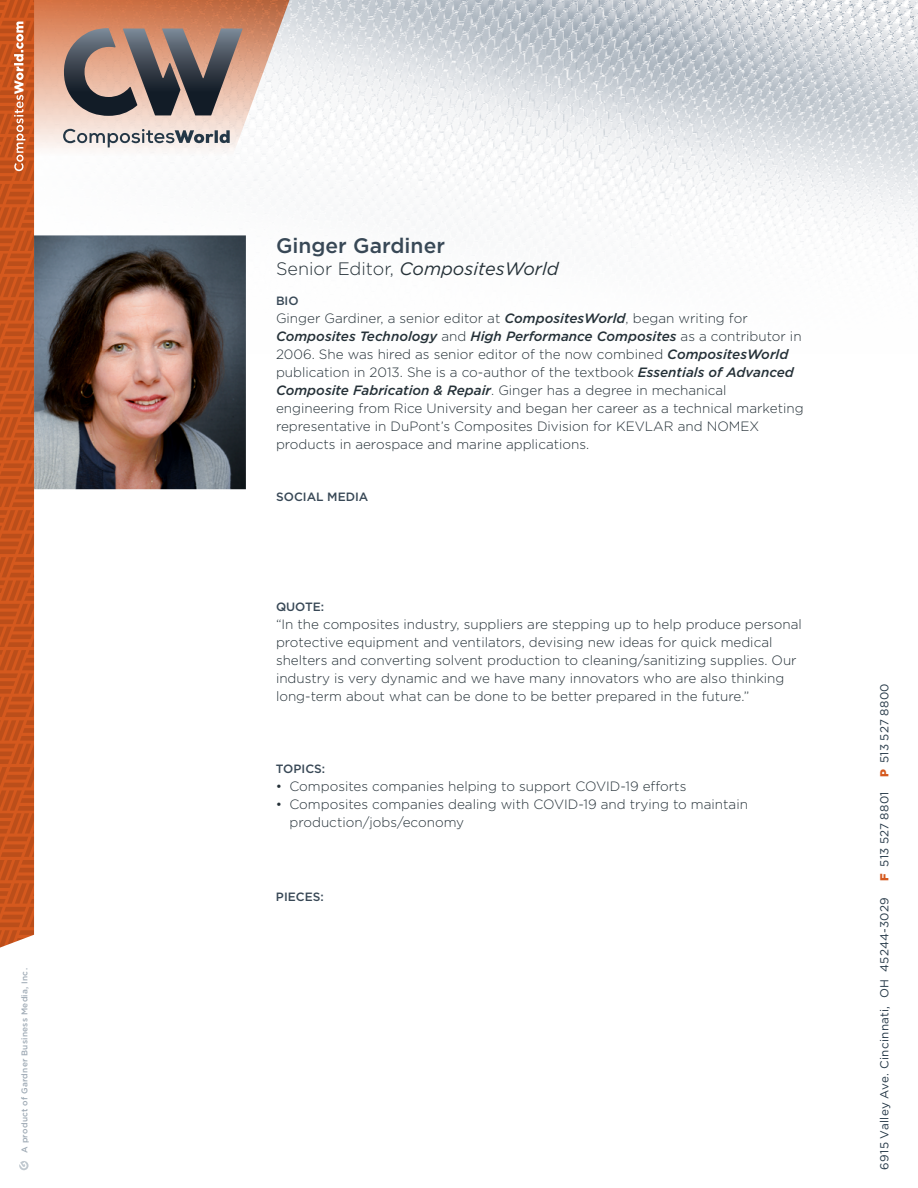
<style>
.page{position:relative;width:918px;height:1188px;background:#fff}
.page>*{position:absolute;margin:0;border:0;box-sizing:border-box;transform-origin:0 0}
.t1{font:500 21px "Gotham";color:#384856}
.t2{font:italic 18px "Gotham";color:#253138}
.t3{font:300 13.5px/18px "Gotham";color:#253138}
.t4{font:500 12px "Gotham";color:#384856}
.t5{font:11.7px "Gotham";letter-spacing:.025em;color:#243746}
.t6{font:500 8.4px "Gotham";letter-spacing:.03em;color:#6f8090}
.s1{font-weight:300;font-style:normal}
.s2{font-weight:500;font-style:italic}
.s3{font-weight:900;color:#d5591e}
</style>
<div class="page">
<img style="left:230px;top:0;width:688px;height:262px">
<svg style="left:19px;top:1161px;width:10px;height:9px"></svg>
<img style="left:35px;top:235px;width:211px;height:254px">
<svg style="left:35px;top:0;width:259px;height:176px"></svg>
<svg style="left:64px;top:28px;width:179px;height:88px;background:#8a756f"></svg>
<svg style="left:63px;top:129px;width:167px;height:18px;background:#b8b5b6"></svg>
<svg style="left:0;top:0;width:35px;height:948px;background:#c95a26"></svg>
<p class="t6" style="left:20px;top:1153px;width:186px;rotate:-90deg">A product of Gardner Business Media, Inc.</p>
<h1 class="t1" style="left:276px;top:234px;width:171px">Ginger Gardiner</h1>
<h2 class="t2" style="left:276px;top:258px;width:284px"><span class="s1">Senior Editor,</span> CompositesWorld</h2>
<p class="t4" style="left:276px;top:294px;width:24px">BIO</p>
<p class="t3" style="left:276px;top:309px;width:529px">Ginger Gardiner, a senior editor at <span class="s2">CompositesWorld</span>, began writing for <span class="s2">Composites Technology</span> and <span class="s2">High Performance Composites</span> as a contributor in 2006. She was hired as senior editor of the now combined <span class="s2">CompositesWorld </span>publication in 2013. She is a co-author of the textbook <span class="s2">Essentials of Advanced Composite Fabrication &amp; Repair</span>. Ginger has a degree in mechanical engineering from Rice University and began her career as a technical marketing representative in DuPont’s Composites Division for KEVLAR and NOMEX products in aerospace and marine applications.</p>
<p class="t4" style="left:276px;top:489px;width:94px">SOCIAL MEDIA</p>
<p class="t4" style="left:276px;top:600px;width:50px">QUOTE:</p>
<p class="t3" style="left:276px;top:615px;width:527px">“In the composites industry, suppliers are stepping up to help produce personal protective equipment and ventilators, devising new ideas for quick medical shelters and converting solvent production to cleaning/sanitizing supplies. Our industry is very dynamic and we have many innovators who are also thinking long-term about what can be done to be better prepared in the future.”</p>
<p class="t4" style="left:276px;top:762px;width:51px">TOPICS:</p>
<p class="t3" style="left:276px;top:777px;width:412px">• Composites companies helping to support COVID-19 efforts</p>
<p class="t3" style="left:289px;top:795px;width:460px;text-indent:-14px">• Composites companies dealing with COVID-19 and trying to maintain production/jobs/economy</p>
<p class="t4" style="left:276px;top:890px;width:49px">PIECES:</p>
<p class="t5" style="left:878px;top:881px;width:199px;rotate:-90deg"><span class="s3">F</span> 513 527 8801 <span class="s3">P</span> 513 527 8800</p>
<p class="t5" style="left:878px;top:1170px;width:274px;rotate:-90deg">6915 Valley Ave. Cincinnati, OH 45244-3029</p>
</div>
